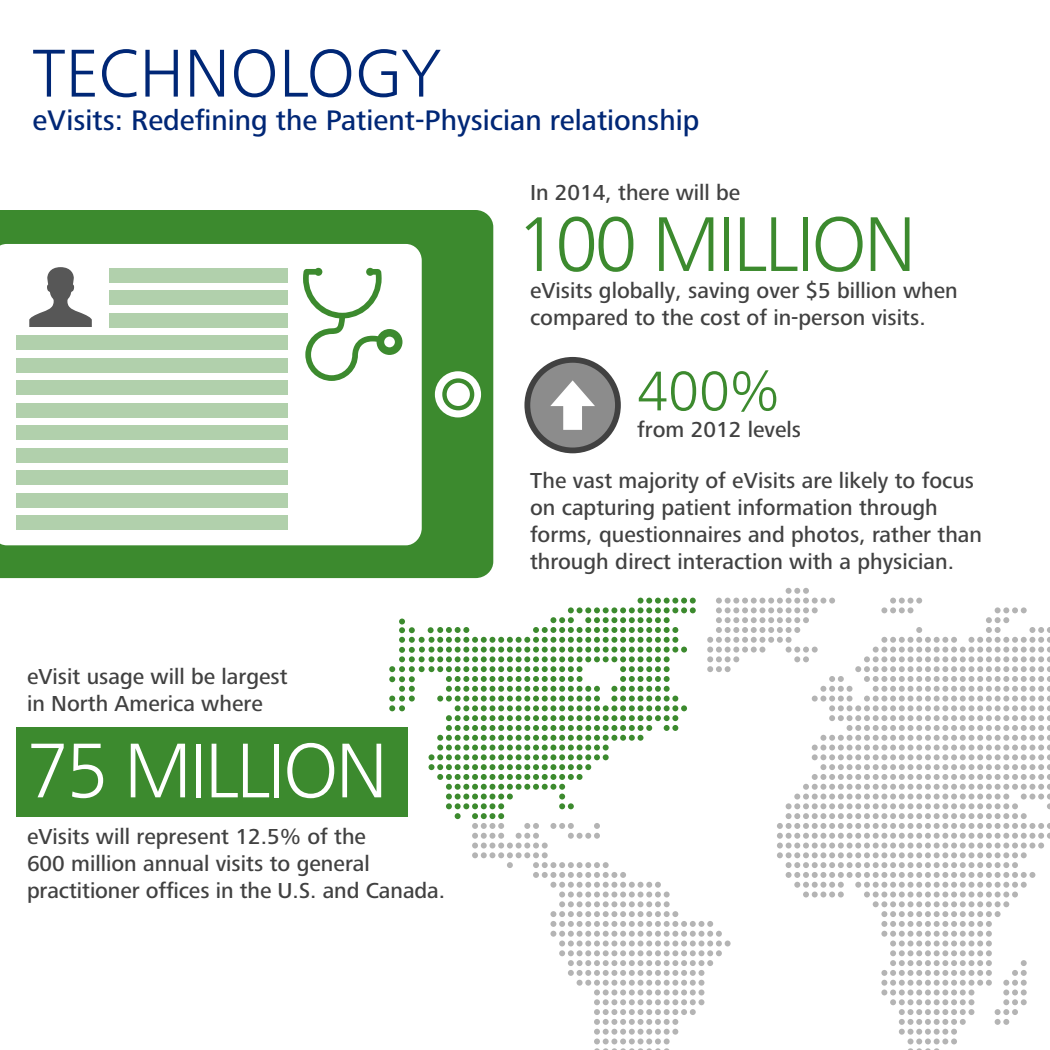
<style>
.page{position:relative;width:1050px;height:1050px;background:#fff}
.page>*{position:absolute;margin:0;border:0;box-sizing:border-box;transform-origin:0 0}
.t1{font:300 80.4px "Frutiger Next Pro";letter-spacing:-.04em;color:#3c8a2e}
.t2{font:300 80.4px "Frutiger Next Pro";letter-spacing:-.04em;color:#fff}
.t3{font:300 70.2px "Frutiger Next Pro";color:#002776}
.t4{font:300 58.05px "Frutiger Next Pro";color:#3c8a2e}
.t5{font:500 29.25px "Frutiger Next Pro";color:#002776}
.t6{font:500 22.5px/27px "Frutiger Next Pro";color:#414141}
</style>
<div class="page">
<svg style="left:389px;top:588px;width:661px;height:462px"></svg>
<svg style="left:0;top:210px;width:493px;height:368px"></svg>
<svg style="left:442px;top:378px;width:32px;height:32px"></svg>
<div style="left:524px;top:357px;width:97px;height:96px;background:#414141;border-radius:50%"></div>
<svg style="left:530px;top:363px;width:85px;height:85px"></svg>
<div style="left:16px;top:727px;width:392px;height:90px;background:#3c8a2e"></div>
<svg style="left:303px;top:268px;width:99px;height:113px"></svg>
<div style="left:110px;top:268px;width:178px;height:15px;background:#b1d0ac"></div>
<div style="left:110px;top:290px;width:178px;height:15px;background:#b1d0ac"></div>
<div style="left:110px;top:313px;width:178px;height:15px;background:#b1d0ac"></div>
<div style="left:16px;top:335px;width:272px;height:15px;background:#b1d0ac"></div>
<div style="left:16px;top:358px;width:272px;height:15px;background:#b1d0ac"></div>
<div style="left:16px;top:380px;width:272px;height:15px;background:#b1d0ac"></div>
<svg style="left:29px;top:267px;width:63px;height:60px"></svg>
<div style="left:16px;top:403px;width:272px;height:15px;background:#b1d0ac"></div>
<div style="left:16px;top:425px;width:272px;height:15px;background:#b1d0ac"></div>
<div style="left:16px;top:448px;width:272px;height:15px;background:#b1d0ac"></div>
<div style="left:16px;top:470px;width:272px;height:15px;background:#b1d0ac"></div>
<div style="left:16px;top:493px;width:272px;height:15px;background:#b1d0ac"></div>
<div style="left:16px;top:515px;width:272px;height:15px;background:#b1d0ac"></div>
<h2 class="t3" style="left:32px;top:33px;width:410px">TECHNOLOGY</h2>
<h3 class="t5" style="left:32px;top:103px;width:668px">eVisits: Redefining the Patient-Physician relationship</h3>
<p class="t6" style="left:530px;top:179px;width:212px">In 2014, there will be</p>
<h1 class="t1" style="left:516px;top:198px;width:402px">100 MILLION</h1>
<p class="t6" style="left:530px;top:277px;width:429px">eVisits globally, saving over $5 billion when compared to the cost of in-person visits.</p>
<h3 class="t4" style="left:637px;top:358px;width:144px">400%</h3>
<p class="t6" style="left:637px;top:416px;width:165px">from 2012 levels</p>
<p class="t6" style="left:27px;top:663px;width:262px">eVisit usage will be largest in North America where</p>
<h1 class="t2" style="left:27px;top:725px;width:363px">75 MILLION</h1>
<p class="t6" style="left:27px;top:823px;width:420px">eVisits will represent 12.5% of the<br>600 million annual visits to general practitioner offices in the U.S. and Canada.</p>
<p class="t6" style="left:530px;top:467px;width:454px">The vast majority of eVisits are likely to focus on capturing patient information through forms, questionnaires and photos, rather than through direct interaction with a physician.</p>
</div>
